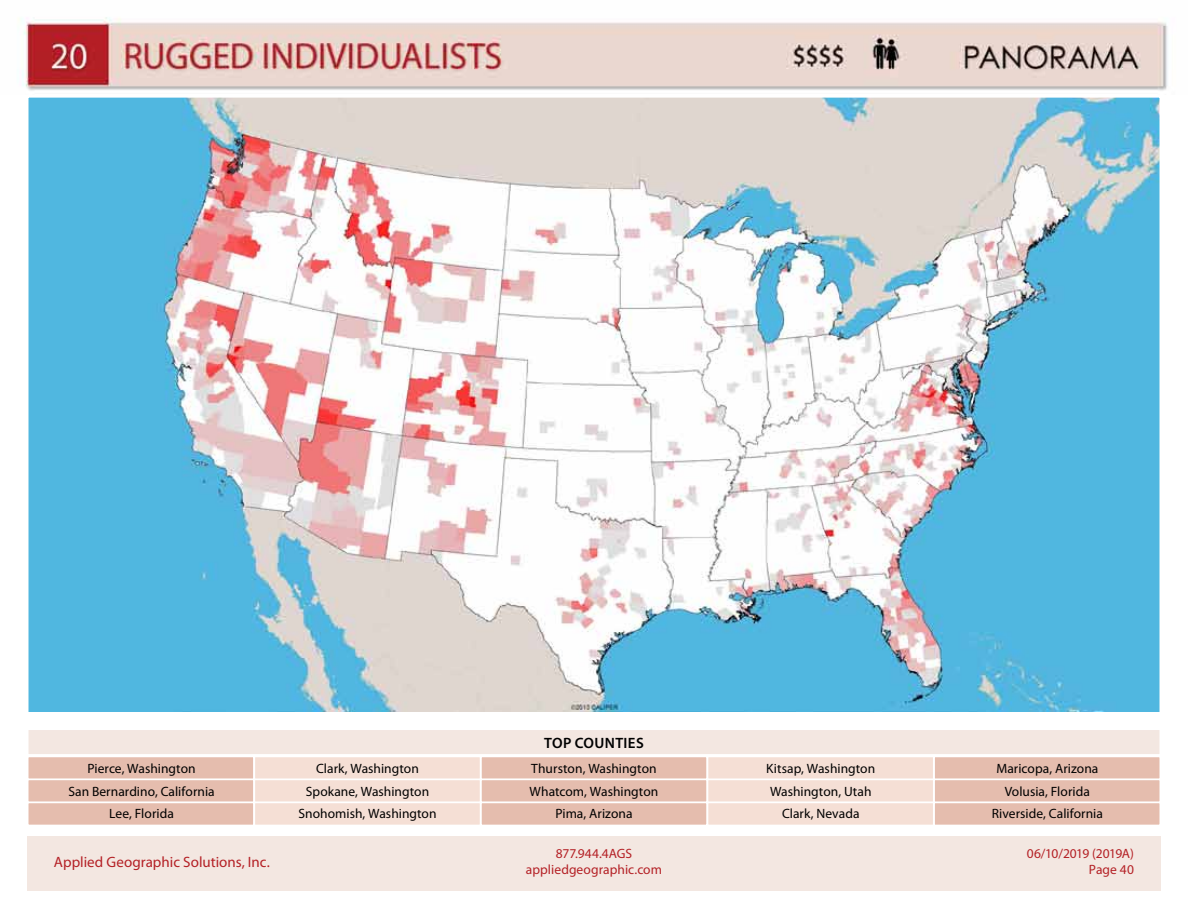
<style>
.page{position:relative;width:1188px;height:918px;background:#fff}
.page>*{position:absolute;margin:0;border:0;box-sizing:border-box;transform-origin:0 0}
.t1{font:15px "Myriad Pro";color:#b42025}
.t2{font:600 15px "Myriad Pro";letter-spacing:.025em;color:#000}
.t3{font:13.5px/22.5px "Myriad Pro";color:#000;text-align:center}
.t4{font:13.5px/16.2px "Myriad Pro";color:#b42025;text-align:center}
</style>
<div class="page">
<div style="left:27px;top:729px;width:1134px;height:27px;background:#f3e7e1;border:2px solid #fff"></div>
<div style="left:27px;top:756px;width:228px;height:24px;background:#e5bdae;border:2px solid #fff"></div>
<div style="left:480px;top:756px;width:228px;height:24px;background:#e5bdae;border:2px solid #fff"></div>
<div style="left:933px;top:756px;width:228px;height:24px;background:#e5bdae;border:2px solid #fff"></div>
<div style="left:254px;top:756px;width:227px;height:24px;background:#f5dfd5;border:2px solid #fff"></div>
<div style="left:707px;top:756px;width:227px;height:24px;background:#f5dfd5;border:2px solid #fff"></div>
<div style="left:27px;top:779px;width:228px;height:24px;background:#e5bdae;border:2px solid #fff"></div>
<div style="left:480px;top:779px;width:228px;height:24px;background:#e5bdae;border:2px solid #fff"></div>
<div style="left:933px;top:779px;width:228px;height:24px;background:#e5bdae;border:2px solid #fff"></div>
<div style="left:254px;top:779px;width:227px;height:24px;background:#f5dfd5;border:2px solid #fff"></div>
<div style="left:707px;top:779px;width:227px;height:24px;background:#f5dfd5;border:2px solid #fff"></div>
<div style="left:27px;top:802px;width:228px;height:24px;background:#e5bdae;border:2px solid #fff"></div>
<div style="left:480px;top:802px;width:228px;height:24px;background:#e5bdae;border:2px solid #fff"></div>
<div style="left:933px;top:802px;width:228px;height:24px;background:#e5bdae;border:2px solid #fff"></div>
<div style="left:254px;top:802px;width:227px;height:24px;background:#f5dfd5;border:2px solid #fff"></div>
<div style="left:707px;top:802px;width:227px;height:24px;background:#f5dfd5;border:2px solid #fff"></div>
<img style="left:22px;top:17px;width:1146px;height:74px">
<div style="left:27px;top:837px;width:1134px;height:54px;background:#f3e7e1"></div>
<img style="left:30px;top:99px;width:1128px;height:613px">
<p class="t2" style="left:544px;top:733px;width:101px">TOP COUNTIES</p>
<p class="t3" style="left:68px;top:757px;width:148px">Pierce, Washington<br>San Bernardino, California<br>Lee, Florida</p>
<p class="t3" style="left:298px;top:757px;width:140px">Clark, Washington<br>Spokane, Washington<br>Snohomish, Washington</p>
<p class="t3" style="left:530px;top:757px;width:130px">Thurston, Washington<br>Whatcom, Washington<br>Pima, Arizona</p>
<p class="t3" style="left:766px;top:757px;width:111px">Kitsap, Washington<br>Washington, Utah<br>Clark, Nevada</p>
<p class="t3" style="left:992px;top:757px;width:113px">Maricopa, Arizona<br>Volusia, Florida<br>Riverside, California</p>
<p class="t1" style="left:54px;top:852px;width:217px">Applied Geographic Solutions, Inc.</p>
<p class="t4" style="left:526px;top:845px;width:138px">877.944.4AGS appliedgeographic.com</p>
<p class="t4" style="left:1027px;top:845px;width:109px;text-align:right">06/10/2019 (2019A)<br>Page 40</p>
</div>
